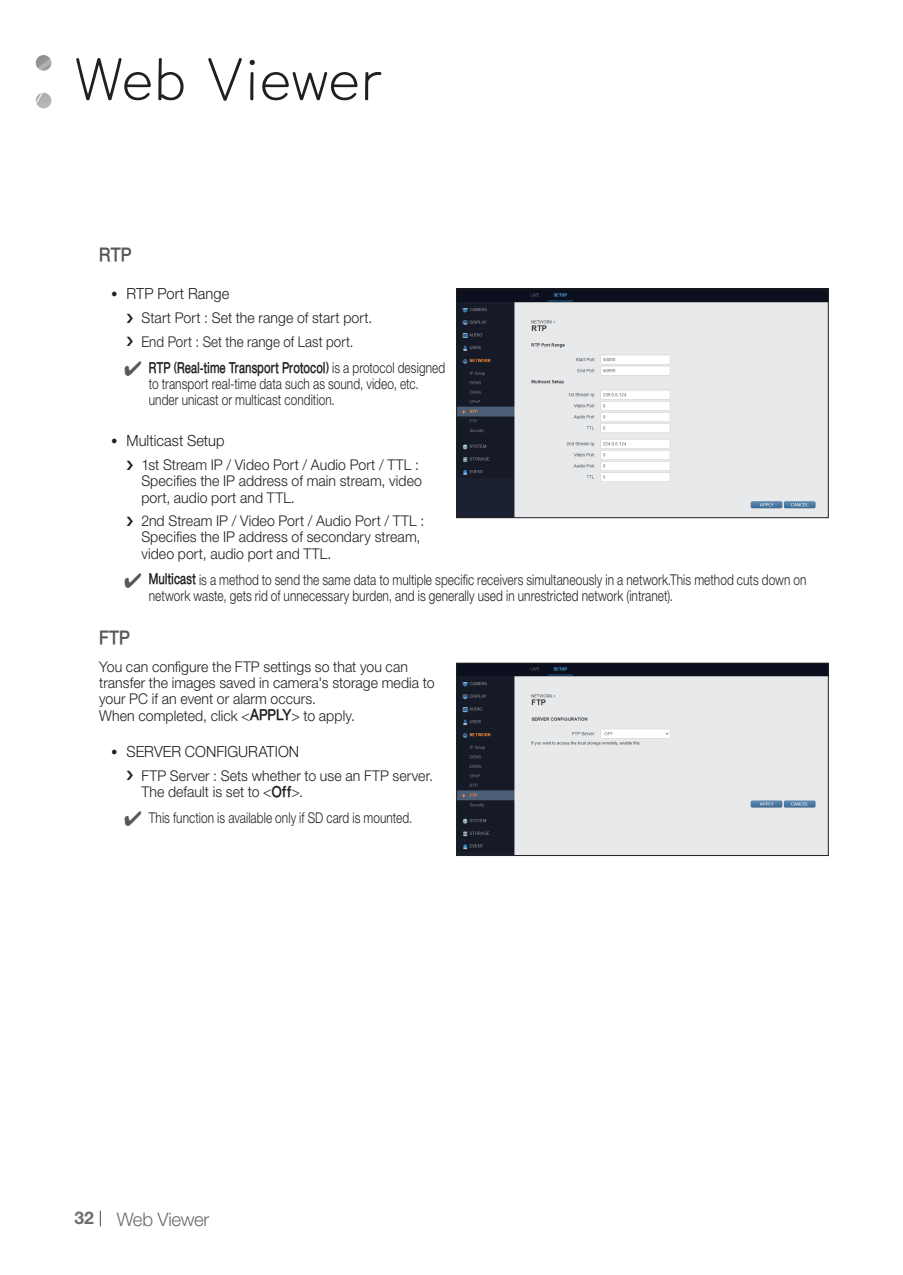
<style>
.page{position:relative;width:903px;height:1275px;background:#fff}
.page>*{position:absolute;margin:0;border:0;box-sizing:border-box;transform-origin:0 0}
.t1{font:59.5px "DXKPG Std M";color:#231f20}
.t2{font:300 18.72px "Helvetica Neue LT Pro";letter-spacing:-.015em;color:#6c6d70}
.t3{font:16.97px "D Xgo Std 60";letter-spacing:-.015em;color:#57585a;scale:.95 1}
.t4{font:300 15.4px "Helvetica Neue LT Pro";color:#231f20;scale:.95 1}
.t5{font:300 14.88px/16.1px "Helvetica Neue LT Pro";letter-spacing:.005em;color:#231f20;scale:.95 1}
.t6{font:300 14.88px/16.1px "Helvetica Neue LT Pro";letter-spacing:.005em;color:#231f20;scale:.8 1}
.t7{font:13.47px "D Xgo Std 60";color:#231f20;scale:.8 1}
.s1{font-family:"CP Icon 2";font-weight:400;font-size:14px}
.s2{font-family:"Helvetica Neue LT Pro";font-weight:300;font-size:14.88px}
.s3{font-family:"D Xgo Std 60";font-weight:400;font-size:13.47px}
.s4{font-family:"Helvetica Neue cp";font-weight:700;font-size:17.5px}
</style>
<div class="page">
<svg style="left:35px;top:55px;width:17px;height:54px"></svg>
<img style="left:458px;top:665px;width:368px;height:189px">
<div style="left:456px;top:663px;width:372px;height:193px;border:1px solid #231f20"></div>
<img style="left:458px;top:291px;width:368px;height:225px">
<div style="left:456px;top:289px;width:372px;height:229px;border:1px solid #231f20"></div>
<h1 class="t1" style="left:74px;top:52px;width:311px">Web Viewer</h1>
<p class="t3" style="left:99px;top:246px;width:36px">RTP</p>
<p class="t4" style="left:112px;top:284px;width:125px"><span class="s1">~</span> RTP Port Range</p>
<p class="t5" style="left:141px;top:305px;width:245px;line-height:23.6px">Start Port : Set the range of start port.<br>End Port : Set the range of Last port.</p>
<p class="t7" style="left:149px;top:360px;width:372px">RTP (Real-time Transport Protocol) <span class="s2">is a protocol designed</span></p>
<p class="t6" style="left:149px;top:375px;width:339px">to transport real-time data such as sound, video, etc. under unicast or multicast condition.</p>
<p class="t4" style="left:112px;top:431px;width:120px"><span class="s1">~</span> Multicast Setup</p>
<p class="t5" style="left:141px;top:457px;width:297px">1st Stream IP / Video Port / Audio Port / TTL :<br>Specifies the IP address of main stream, video port, audio port and TTL.</p>
<p class="t5" style="left:141px;top:512px;width:299px">2nd Stream IP / Video Port / Audio Port / TTL :<br>Specifies the IP address of secondary stream, video port, audio port and TTL.</p>
<p class="t6" style="left:149px;top:571px;width:824px"><span class="s3">Multicast</span> is a method to send the same data to multiple specific receivers simultaneously in a network.This method cuts down on network waste, gets rid of unnecessary burden, and is generally used in unrestricted network (intranet).</p>
<p class="t3" style="left:99px;top:630px;width:34px">FTP</p>
<p class="t5" style="left:99px;top:658px;width:355px">You can configure the FTP settings so that you can transfer the images saved in camera's storage media to your PC if an event or alarm occurs.<br>When completed, click &lt;<span class="s3">APPLY</span>&gt; to apply.</p>
<p class="t4" style="left:112px;top:742px;width:199px"><span class="s1">~</span> SERVER CONFIGURATION</p>
<p class="t5" style="left:141px;top:767px;width:308px">FTP Server : Sets whether to use an FTP server.<br>The default is set to &lt;<span class="s3">Off</span>&gt;.</p>
<p class="t6" style="left:149px;top:809px;width:331px">This function is available only if SD card is mounted.</p>
<p class="t2" style="left:74px;top:1207px;width:137px"><span class="s4">32</span> <sup>|</sup> Web Viewer</p>
</div>
